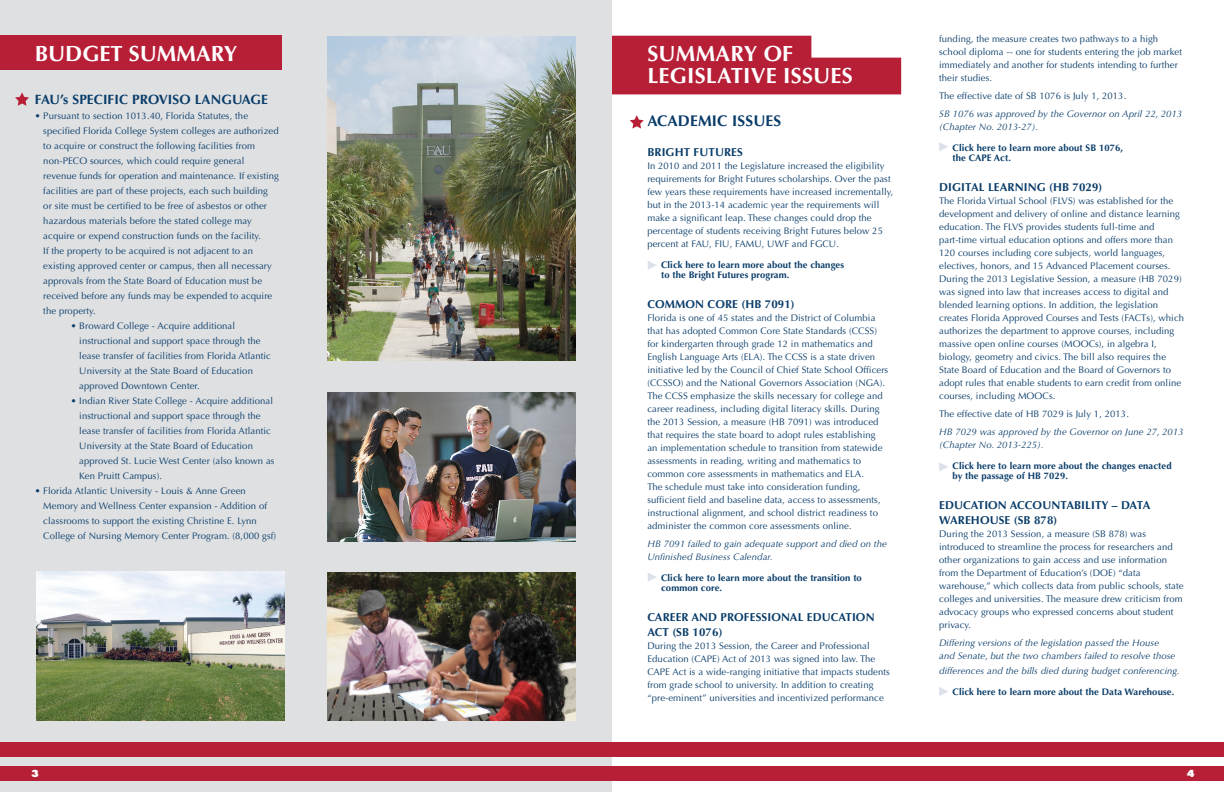
<style>
.page{position:relative;width:1224px;height:792px;background:#fff}
.page>*{position:absolute;margin:0;border:0;box-sizing:border-box;transform-origin:0 0}
.t1{font:700 22px/22.4px "Optima LT Std";letter-spacing:.01em;color:#fff}
.t2{font:700 15.5px "Optima LT Std";letter-spacing:.01em;color:#093c69}
.t3{font:700 13.5px "Optima LT Std";letter-spacing:.01em;color:#093c69}
.t4{font:700 11.5px/15px "Optima LT Std";letter-spacing:.01em;color:#093c69}
.t5{font:9.5px/13px "Optima LT Std";letter-spacing:.01em;color:#093c69}
.t6{font:italic 9.5px/13px "Optima LT Std";letter-spacing:.01em;color:#093c69}
.t7{font:700 9.5px/10px "Optima LT Std";letter-spacing:.01em;color:#093c69}
.t8{font:800 9.5px "Futura";color:#fff}
</style>
<div class="page">
<div style="left:0;top:0;width:612px;height:792px;background:#dee0e2"></div>
<div style="left:0;top:35px;width:282px;height:35px;background:#b71f37"></div>
<svg style="left:612px;top:36px;width:289px;height:58px;background:#bf384e"></svg>
<div style="left:0;top:743px;width:1224px;height:14px;background:#b71f37"></div>
<div style="left:0;top:767px;width:1224px;height:14px;background:#b71f37"></div>
<img style="left:36px;top:572px;width:249px;height:149px">
<img style="left:327px;top:573px;width:249px;height:148px">
<img style="left:327px;top:393px;width:249px;height:148px">
<img style="left:327px;top:36px;width:249px;height:325px">
<svg style="left:630px;top:115px;width:14px;height:14px"></svg>
<svg style="left:15px;top:92px;width:14px;height:14px"></svg>
<svg style="left:648px;top:261px;width:9px;height:9px"></svg>
<svg style="left:648px;top:573px;width:9px;height:9px"></svg>
<svg style="left:939px;top:142px;width:9px;height:9px"></svg>
<svg style="left:939px;top:462px;width:9px;height:9px"></svg>
<svg style="left:939px;top:687px;width:9px;height:9px"></svg>
<h1 class="t1" style="left:35px;top:42px;width:204px">BUDGET SUMMARY</h1>
<h3 class="t3" style="left:35px;top:92px;width:235px">FAU’s SPECIFIC PROVISO LANGUAGE</h3>
<p class="t5" style="left:43px;top:108px;width:237px;line-height:15px;text-indent:-9px">• Pursuant to section 1013.40, Florida Statutes, the specified Florida College System colleges are authorized to acquire or construct the following facilities from non-PECO sources, which could require general revenue funds for operation and maintenance. If existing facilities are part of these projects, each such building<br>or site must be certified to be free of asbestos or other hazardous materials before the stated college may acquire or expend construction funds on the facility.<br>If the property to be acquired is not adjacent to an existing approved center or campus, then all necessary approvals from the State Board of Education must be received before any funds may be expended to acquire the property.</p>
<p class="t5" style="left:79px;top:318px;width:193px;line-height:15px;text-indent:-9px">• Broward College - Acquire additional instructional and support space through the lease transfer of facilities from Florida Atlantic University at the State Board of Education approved Downtown Center.</p>
<p class="t5" style="left:79px;top:393px;width:197px;line-height:15px;text-indent:-9px">• Indian River State College - Acquire additional instructional and support space through the lease transfer of facilities from Florida Atlantic University at the State Board of Education approved St. Lucie West Center (also known as Ken Pruitt Campus).</p>
<p class="t5" style="left:43px;top:483px;width:234px;line-height:15px;text-indent:-9px">• Florida Atlantic University - Louis &amp; Anne Green Memory and Wellness Center expansion - Addition of classrooms to support the existing Christine E. Lynn College of Nursing Memory Center Program. (8,000 gsf)</p>
<h1 class="t1" style="left:647px;top:42px;width:207px">SUMMARY OF<br>LEGISLATIVE ISSUES</h1>
<h2 class="t2" style="left:647px;top:112px;width:135px">ACADEMIC ISSUES</h2>
<p class="t4" style="left:647px;top:145px;width:97px">BRIGHT FUTURES</p>
<p class="t5" style="left:647px;top:160px;width:247px">In 2010 and 2011 the Legislature increased the eligibility requirements for Bright Futures scholarships. Over the past few years these requirements have increased incrementally, but in the 2013-14 academic year the requirements will make a significant leap. These changes could drop the percentage of students receiving Bright Futures below 25 percent at FAU, FIU, FAMU, UWF and FGCU.</p>
<p class="t7" style="left:661px;top:260px;width:184px">Click here to learn more about the changes to the Bright Futures program.</p>
<p class="t4" style="left:647px;top:297px;width:149px">COMMON CORE (HB 7091)</p>
<p class="t5" style="left:647px;top:312px;width:242px">Florida is one of 45 states and the District of Columbia that has adopted Common Core State Standards (CCSS) for kindergarten through grade 12 in mathematics and English Language Arts (ELA). The CCSS is a state driven initiative led by the Council of Chief State School Officers (CCSSO) and the National Governors Association (NGA).<br>The CCSS emphasize the skills necessary for college and career readiness, including digital literacy skills. During the 2013 Session, a measure (HB 7091) was introduced that requires the state board to adopt rules establishing<br>an implementation schedule to transition from statewide assessments in reading, writing and mathematics to common core assessments in mathematics and ELA.<br>The schedule must take into consideration funding, sufficient field and baseline data, access to assessments, instructional alignment, and school district readiness to administer the common core assessments online.</p>
<p class="t6" style="left:647px;top:538px;width:241px">HB 7091 failed to gain adequate support and died on the<br>Unfinished Business Calendar.</p>
<p class="t7" style="left:661px;top:573px;width:202px">Click here to learn more about the transition to common core.</p>
<p class="t4" style="left:647px;top:610px;width:229px">CAREER AND PROFESSIONAL EDUCATION<br>ACT (SB 1076)</p>
<p class="t5" style="left:647px;top:640px;width:244px">During the 2013 Session, the Career and Professional Education (CAPE) Act of 2013 was signed into law. The CAPE Act is a wide-ranging initiative that impacts students from grade school to university. In addition to creating “pre-eminent” universities and incentivized performance</p>
<p class="t5" style="left:939px;top:32px;width:244px">funding, the measure creates two pathways to a high school diploma -- one for students entering the job market immediately and another for students intending to further their studies.</p>
<p class="t5" style="left:939px;top:89px;width:189px">The effective date of SB 1076 is July 1, 2013.</p>
<p class="t6" style="left:939px;top:107px;width:244px">SB 1076 was approved by the Governor on April 22, 2013 (Chapter No. 2013-27).</p>
<p class="t7" style="left:953px;top:143px;width:172px">Click here to learn more about SB 1076, the CAPE Act.</p>
<p class="t4" style="left:939px;top:180px;width:165px">DIGITAL LEARNING (HB 7029)</p>
<p class="t5" style="left:939px;top:194px;width:246px">The Florida Virtual School (FLVS) was established for the development and delivery of online and distance learning education. The FLVS provides students full-time and part-time virtual education options and offers more than 120 courses including core subjects, world languages, electives, honors, and 15 Advanced Placement courses.<br>During the 2013 Legislative Session, a measure (HB 7029) was signed into law that increases access to digital and blended learning options. In addition, the legislation creates Florida Approved Courses and Tests (FACTs), which authorizes the department to approve courses, including massive open online courses (MOOCs), in algebra I, biology, geometry and civics. The bill also requires the State Board of Education and the Board of Governors to adopt rules that enable students to earn credit from online courses, including MOOCs.</p>
<p class="t5" style="left:939px;top:407px;width:191px">The effective date of HB 7029 is July 1, 2013.</p>
<p class="t6" style="left:939px;top:425px;width:246px">HB 7029 was approved by the Governor on June 27, 2013 (Chapter No. 2013-225).</p>
<p class="t7" style="left:953px;top:461px;width:221px">Click here to learn more about the changes enacted by the passage of HB 7029.</p>
<p class="t4" style="left:939px;top:498px;width:213px">EDUCATION ACCOUNTABILITY – DATA<br>WAREHOUSE (SB 878)</p>
<p class="t5" style="left:939px;top:527px;width:246px">During the 2013 Session, a measure (SB 878) was introduced to streamline the process for researchers and other organizations to gain access and use information from the Department of Education’s (DOE) “data warehouse,” which collects data from public schools, state colleges and universities. The measure drew criticism from advocacy groups who expressed concerns about student privacy.</p>
<p class="t6" style="left:939px;top:636px;width:238px">Differing versions of the legislation passed the House and Senate, but the two chambers failed to resolve those</p>
<p class="t6" style="left:939px;top:664px;width:242px">differences and the bills died during budget conferencing.</p>
<p class="t7" style="left:953px;top:687px;width:223px">Click here to learn more about the Data Warehouse.</p>
<p class="t8" style="left:31px;top:768px;width:9px">3</p>
<p class="t8" style="left:1187px;top:768px;width:9px">4</p>
</div>
